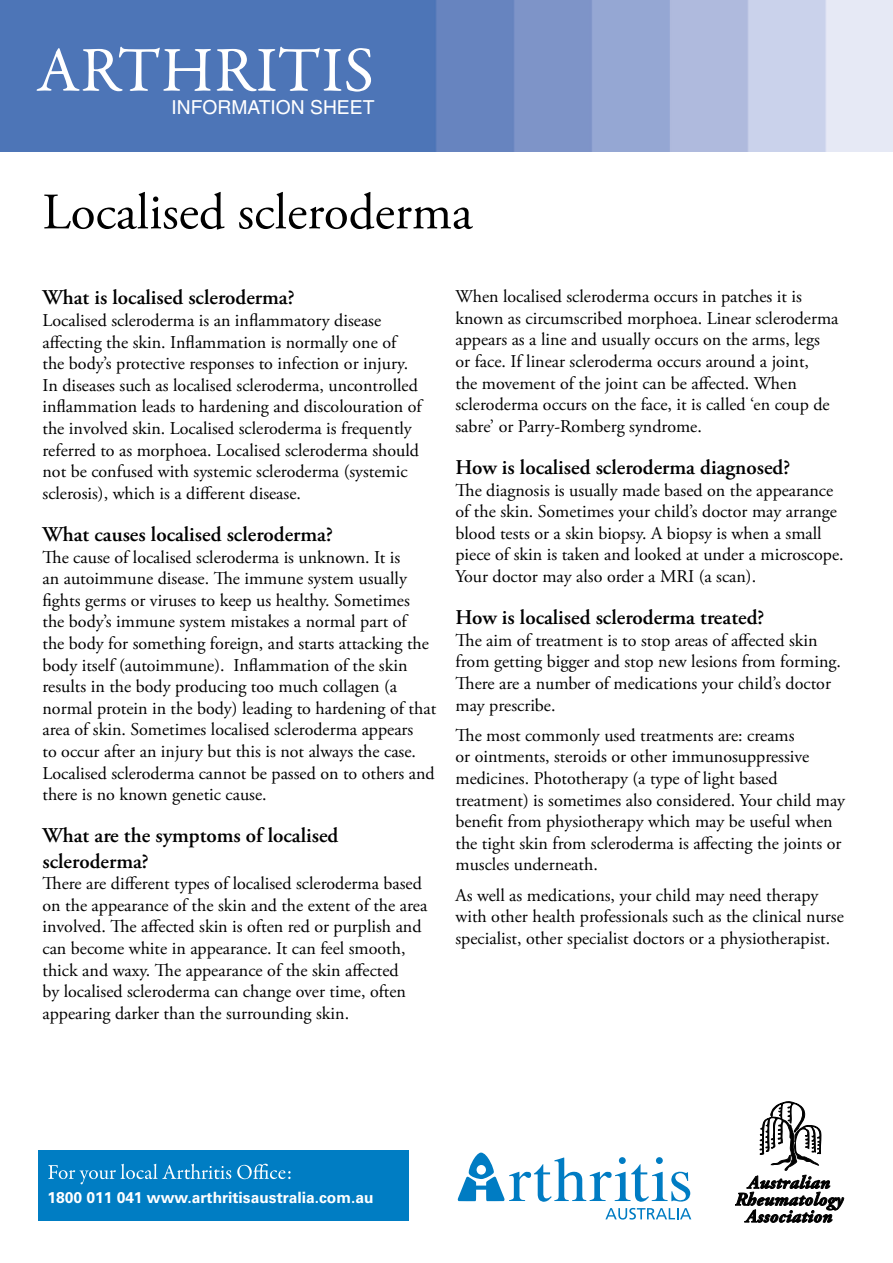
<style>
.page{position:relative;width:893px;height:1263px;background:#fff}
.page>*{position:absolute;margin:0;border:0;box-sizing:border-box;transform-origin:0 0}
.t1{font:64.2px "Garamond Premr Pro";letter-spacing:.01em;color:#fff}
.t2{font:51px "Adobe Garamond Pro";color:#000}
.t3{font:600 21px/25.2px "Adobe Garamond Pro";color:#000}
.t4{font:19.2px "Helvetica";color:#fff}
.t5{font:18px/21.6px "Adobe Garamond Pro";color:#000}
.t6{font:700 15.6px "Univers";color:#fff}
</style>
<div class="page">
<svg style="left:735px;top:1101px;width:109px;height:122px"></svg>
<img style="left:0;top:0;width:893px;height:152px">
<svg style="left:457px;top:1152px;width:234px;height:50px"></svg>
<svg style="left:605px;top:1208px;width:86px;height:11px"></svg>
<div style="left:38px;top:1150px;width:370px;height:71px;background:#007dc3"></div>
<svg style="left:48px;top:1164px;width:243px;height:20px"></svg>
<h1 class="t1" style="left:36px;top:32px;width:339px">ARTHRITIS</h1>
<p class="t4" style="left:171px;top:96px;width:204px">INFORMATION SHEET</p>
<h2 class="t2" style="left:43px;top:182px;width:431px">Localised scleroderma</h2>
<p class="t3" style="left:43px;top:285px;width:254px">What is localised scleroderma?</p>
<p class="t5" style="left:43px;top:310px;width:381px">Localised scleroderma is an inflammatory disease affecting the skin. Inflammation is normally one of the body’s protective responses to infection or injury.<br>In diseases such as localised scleroderma, uncontrolled inflammation leads to hardening and discolouration of the involved skin. Localised scleroderma is frequently referred to as morphoea. Localised scleroderma should not be confused with systemic scleroderma (systemic sclerosis), which is a different disease.</p>
<p class="t3" style="left:43px;top:522px;width:292px">What causes localised scleroderma?</p>
<p class="t5" style="left:43px;top:547px;width:395px">The cause of localised scleroderma is unknown. It is<br>an autoimmune disease. The immune system usually fights germs or viruses to keep us healthy. Sometimes the body’s immune system mistakes a normal part of<br>the body for something foreign, and starts attacking the body itself (autoimmune). Inflammation of the skin results in the body producing too much collagen (a normal protein in the body) leading to hardening of that area of skin. Sometimes localised scleroderma appears<br>to occur after an injury but this is not always the case.<br>Localised scleroderma cannot be passed on to others and there is no known genetic cause.</p>
<p class="t3" style="left:43px;top:823px;width:297px">What are the symptoms of localised scleroderma?</p>
<p class="t5" style="left:43px;top:873px;width:386px">There are different types of localised scleroderma based on the appearance of the skin and the extent of the area involved. The affected skin is often red or purplish and can become white in appearance. It can feel smooth, thick and waxy. The appearance of the skin affected<br>by localised scleroderma can change over time, often appearing darker than the surrounding skin.</p>
<p class="t5" style="left:455px;top:286px;width:384px">When localised scleroderma occurs in patches it is known as circumscribed morphoea. Linear scleroderma appears as a line and usually occurs on the arms, legs or face. If linear scleroderma occurs around a joint,<br>the movement of the joint can be affected. When scleroderma occurs on the face, it is called ‘en coup de sabre’ or Parry-Romberg syndrome.</p>
<p class="t3" style="left:455px;top:455px;width:336px">How is localised scleroderma diagnosed?</p>
<p class="t5" style="left:455px;top:480px;width:390px">The diagnosis is usually made based on the appearance of the skin. Sometimes your child’s doctor may arrange blood tests or a skin biopsy. A biopsy is when a small piece of skin is taken and looked at under a microscope.<br>Your doctor may also order a MRI (a scan).</p>
<p class="t3" style="left:455px;top:605px;width:310px">How is localised scleroderma treated?</p>
<p class="t5" style="left:455px;top:630px;width:387px">The aim of treatment is to stop areas of affected skin from getting bigger and stop new lesions from forming.<br>There are a number of medications your child’s doctor may prescribe.</p>
<p class="t5" style="left:455px;top:725px;width:391px">The most commonly used treatments are: creams<br>or ointments, steroids or other immunosuppressive medicines. Phototherapy (a type of light based treatment) is sometimes also considered. Your child may benefit from physiotherapy which may be useful when the tight skin from scleroderma is affecting the joints or muscles underneath.</p>
<p class="t5" style="left:455px;top:885px;width:390px">As well as medications, your child may need therapy with other health professionals such as the clinical nurse specialist, other specialist doctors or a physiotherapist.</p>
<p class="t6" style="left:47px;top:1188px;width:328px">1800 011 041 www.arthritisaustralia.com.au</p>
</div>
